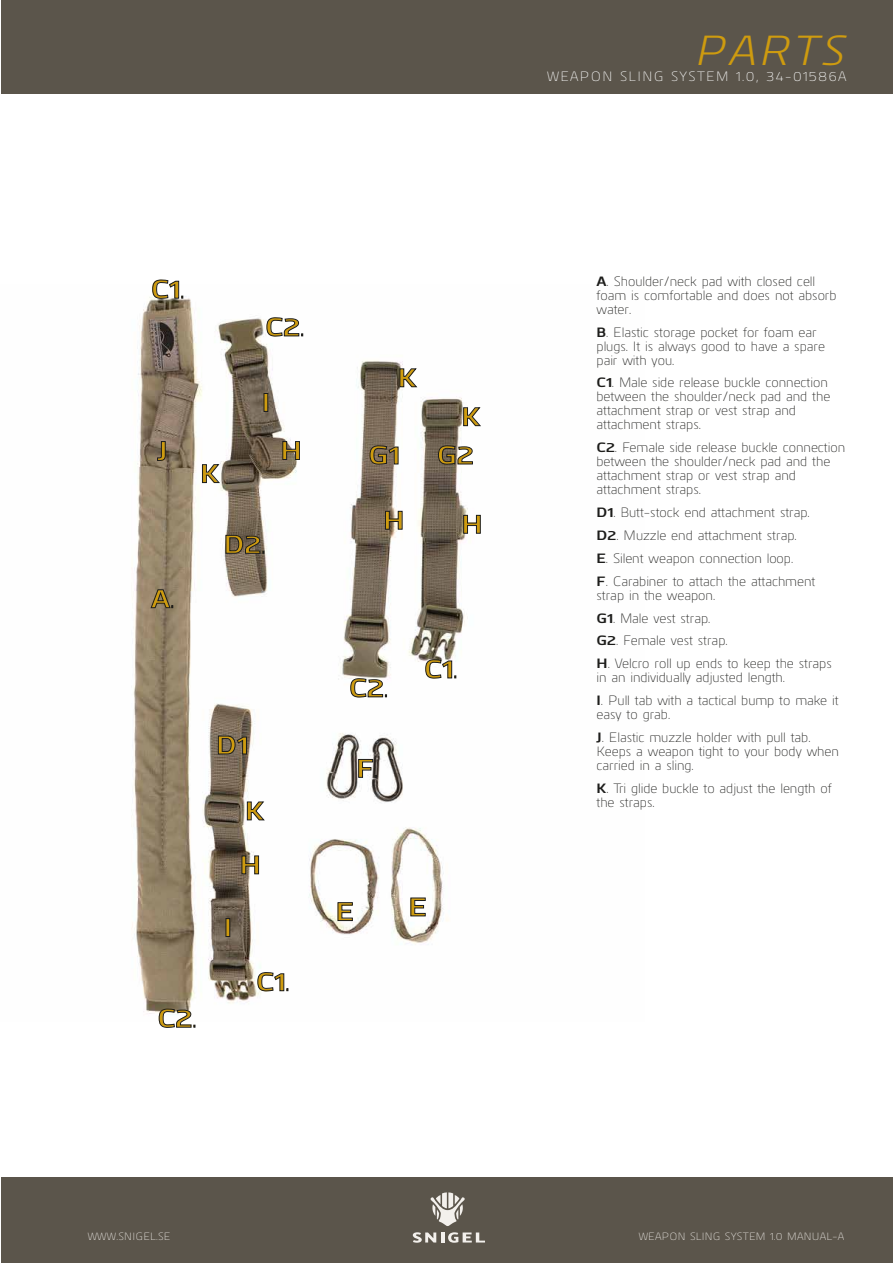
<style>
.page{position:relative;width:893px;height:1263px;background:#fff}
.page>*{position:absolute;margin:0;border:0;box-sizing:border-box;transform-origin:0 0}
.t1{font:italic 42px "Kuro";letter-spacing:.075em;color:#ce9b0f}
.t2{font:700 25.65px "Kuro";color:#ce9b0f}
.t3{font:300 13.5px/14px "Kuro";color:#1d1d1b}
.t4{font:300 13.5px "Kuro";letter-spacing:.1em;color:#fff}
.t5{font:300 10.5px "Kuro";letter-spacing:.025em;color:#f3f0ec}
.s1{font-weight:300}
.s2{font-weight:700}
</style>
<div class="page">
<div style="left:1px;top:0;width:892px;height:93px;background:#5b554b"></div>
<div style="left:1px;top:1177px;width:892px;height:86px;background:#5b554b"></div>
<svg style="left:430px;top:1192px;width:35px;height:34px"></svg>
<svg style="left:413px;top:1232px;width:72px;height:11px"></svg>
<img style="left:132px;top:295px;width:349px;height:726px">
<svg style="left:151px;top:589px;width:22px;height:19px"></svg>
<svg style="left:338px;top:902px;width:15px;height:19px"></svg>
<div style="left:226px;top:918px;width:4px;height:19px;border:1px solid #1d1d1b"></div>
<div style="left:264px;top:393px;width:4px;height:19px;border:1px solid #1d1d1b"></div>
<svg style="left:282px;top:441px;width:18px;height:19px"></svg>
<svg style="left:370px;top:445px;width:28px;height:19px"></svg>
<svg style="left:358px;top:759px;width:19px;height:19px"></svg>
<svg style="left:218px;top:736px;width:29px;height:18px"></svg>
<svg style="left:267px;top:317px;width:36px;height:19px"></svg>
<svg style="left:157px;top:441px;width:9px;height:20px"></svg>
<svg style="left:463px;top:407px;width:18px;height:19px"></svg>
<svg style="left:257px;top:972px;width:31px;height:19px"></svg>
<svg style="left:226px;top:535px;width:38px;height:19px"></svg>
<svg style="left:410px;top:898px;width:16px;height:18px"></svg>
<svg style="left:385px;top:511px;width:17px;height:19px"></svg>
<svg style="left:242px;top:855px;width:17px;height:19px"></svg>
<svg style="left:463px;top:515px;width:18px;height:19px"></svg>
<svg style="left:202px;top:464px;width:18px;height:19px"></svg>
<svg style="left:247px;top:801px;width:18px;height:19px"></svg>
<svg style="left:399px;top:368px;width:18px;height:19px"></svg>
<svg style="left:438px;top:445px;width:35px;height:19px"></svg>
<svg style="left:159px;top:1009px;width:36px;height:19px"></svg>
<svg style="left:152px;top:280px;width:31px;height:19px"></svg>
<svg style="left:350px;top:678px;width:37px;height:19px"></svg>
<svg style="left:425px;top:659px;width:31px;height:19px"></svg>
<h1 class="t1" style="left:697px;top:20px;width:151px">PARTS</h1>
<p class="t4" style="left:547px;top:67px;width:301px">WEAPON SLING SYSTEM 1.0, 34-01586A</p>
<h2 class="t2" style="left:151px;top:270px;width:35px">C1<span class="s1">.</span></h2>
<p class="t3" style="left:596px;top:273px;width:242px"><span class="s2">A</span>. Shoulder/neck pad with closed cell foam is comfortable and does not absorb water.</p>
<p class="t3" style="left:596px;top:324px;width:230px"><span class="s2">B</span>. Elastic storage pocket for foam ear plugs. It is always good to have a spare pair with you.</p>
<p class="t3" style="left:596px;top:375px;width:235px"><span class="s2">C1</span>. Male side release buckle connection between the shoulder/neck pad and the attachment strap or vest strap and attachment straps.</p>
<p class="t3" style="left:596px;top:440px;width:250px"><span class="s2">C2</span>. Female side release buckle connection between the shoulder/neck pad and the attachment strap or vest strap and attachment straps.</p>
<p class="t3" style="left:596px;top:500px;width:220px;line-height:23px"><span class="s2">D1</span>. Butt-stock end attachment strap.<br><span class="s2">D2</span>. Muzzle end attachment strap.<br><span class="s2">E</span>. Silent weapon connection loop.<br><span class="s2">F</span>. Carabiner to attach the attachment</p>
<p class="t3" style="left:596px;top:583px;width:237px;line-height:23px">strap in the weapon.<br><span class="s2">G1</span>. Male vest strap.<br><span class="s2">G2</span>. Female vest strap.<br><span class="s2">H</span>. Velcro roll up ends to keep the straps</p>
<p class="t3" style="left:596px;top:665px;width:243px;line-height:23px">in an individually adjusted length.<br><span class="s2">I</span>. Pull tab with a tactical bump to make it</p>
<p class="t3" style="left:596px;top:702px;width:215px;line-height:23px">easy to grab.<br><span class="s2">J</span>. Elastic muzzle holder with pull tab.</p>
<p class="t3" style="left:596px;top:743px;width:244px">Keeps a weapon tight to your body when carried in a sling.</p>
<p class="t3" style="left:596px;top:780px;width:237px"><span class="s2">K</span>. Tri glide buckle to adjust the length of the straps.</p>
<h2 class="t2" style="left:265px;top:308px;width:41px">C2<span class="s1">.</span></h2>
<h2 class="t2" style="left:398px;top:359px;width:20px">K</h2>
<h2 class="t2" style="left:262px;top:383px;width:10px">I</h2>
<h2 class="t2" style="left:461px;top:398px;width:20px">K</h2>
<h2 class="t2" style="left:157px;top:431px;width:12px">J</h2>
<h2 class="t2" style="left:281px;top:431px;width:23px">H</h2>
<h2 class="t2" style="left:368px;top:436px;width:33px">G1</h2>
<h2 class="t2" style="left:437px;top:436px;width:38px">G2</h2>
<h2 class="t2" style="left:200px;top:455px;width:20px">K</h2>
<h2 class="t2" style="left:383px;top:501px;width:23px">H</h2>
<h2 class="t2" style="left:461px;top:505px;width:23px">H</h2>
<h2 class="t2" style="left:224px;top:525px;width:43px">D2<span class="s1">.</span></h2>
<h2 class="t2" style="left:151px;top:580px;width:25px">A<span class="s1">.</span></h2>
<h2 class="t2" style="left:424px;top:650px;width:35px">C1<span class="s1">.</span></h2>
<h2 class="t2" style="left:349px;top:669px;width:41px">C2<span class="s1">.</span></h2>
<h2 class="t2" style="left:216px;top:726px;width:33px">D1</h2>
<h2 class="t2" style="left:356px;top:749px;width:23px">F<span class="s1">.</span></h2>
<h2 class="t2" style="left:245px;top:792px;width:20px">K</h2>
<h2 class="t2" style="left:157px;top:999px;width:41px">C2<span class="s1">.</span></h2>
<h2 class="t2" style="left:240px;top:846px;width:23px">H</h2>
<h2 class="t2" style="left:224px;top:908px;width:10px">I</h2>
<h2 class="t2" style="left:256px;top:963px;width:35px">C1<span class="s1">.</span></h2>
<h2 class="t2" style="left:336px;top:892px;width:19px">E</h2>
<h2 class="t2" style="left:409px;top:888px;width:19px">E</h2>
<p class="t5" style="left:88px;top:1229px;width:84px">WWW.SNIGEL.SE</p>
<p class="t5" style="left:639px;top:1229px;width:207px">WEAPON SLING SYSTEM 1.0 MANUAL-A</p>
</div>
